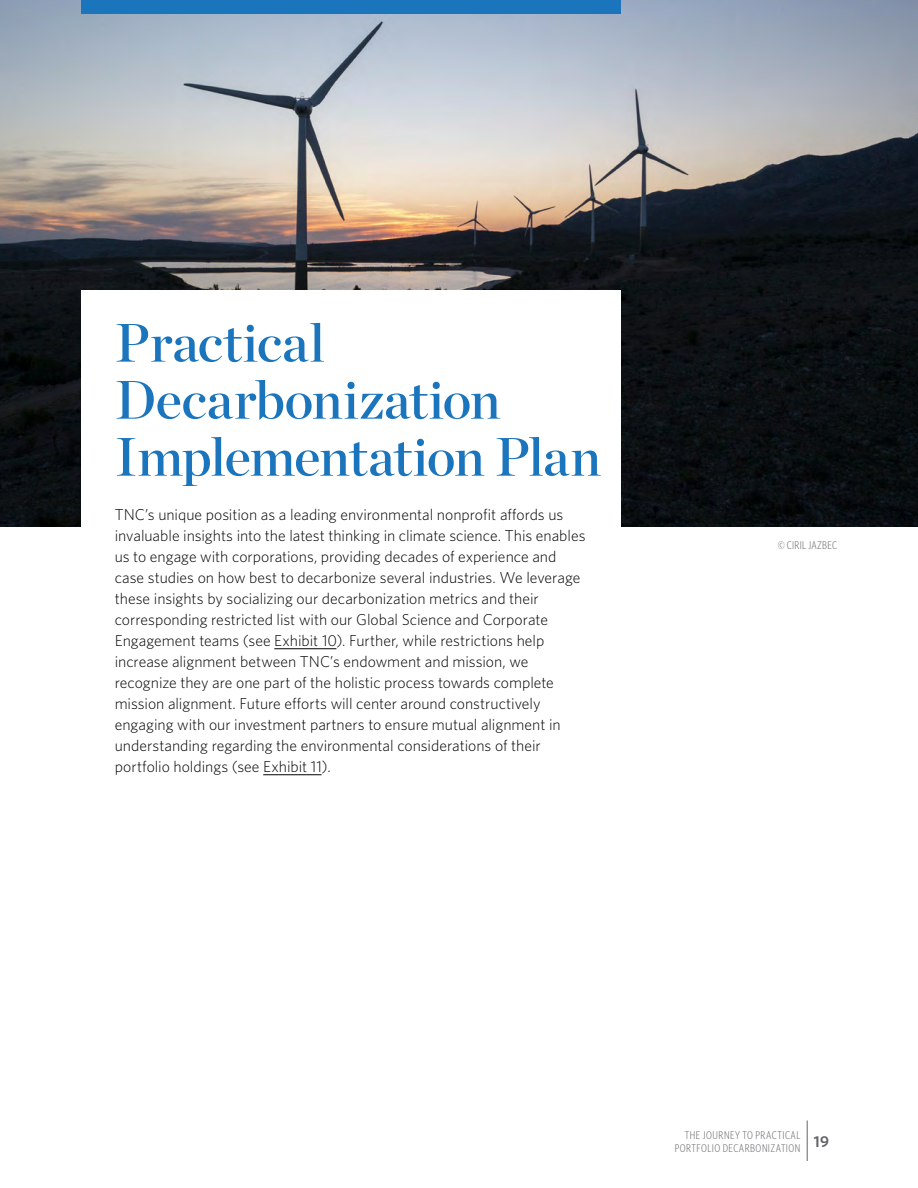
<style>
.page{position:relative;width:918px;height:1188px;background:#fff}
.page>*{position:absolute;margin:0;border:0;box-sizing:border-box;transform-origin:0 0}
.Header_A{font:54px/57px "Chronicle Display Semi";letter-spacing:-.01em;color:#1b75bc}
.Text{font:300 15.75px/21px "Whitney";color:#000}
.Photo_credits{font:300 11.25px/13.5px "Whitney Condensed";letter-spacing:.04em;color:#626466}
</style>
<div class="page">
<img style="left:0;top:0;width:918px;height:526px">
<hr style="left:807px;top:1120px;width:1px;height:41px;background:#626466">
<div style="left:81px;top:290px;width:540px;height:804px;background:#fff"></div>
<hr style="left:274px;top:648px;width:62px;height:1px;background:#000">
<hr style="left:263px;top:774px;width:59px;height:1px;background:#000">
<div style="left:81px;top:0;width:540px;height:14px;background:#1b75bc"></div>
<p class="Header_A" style="left:115px;top:310px;width:488px">Practical<br>Decarbonization<br>Implementation Plan</p>
<p class="Text" style="left:115px;top:503px;width:472px">TNC’s unique position as a leading environmental nonprofit affords us invaluable insights into the latest thinking in climate science. This enables us to engage with corporations, providing decades of experience and case studies on how best to decarbonize several industries. We leverage these insights by socializing our decarbonization metrics and their corresponding restricted list with our Global Science and Corporate Engagement teams (see Exhibit 10). Further, while restrictions help increase alignment between TNC’s endowment and mission, we recognize they are one part of the holistic process towards complete mission alignment. Future efforts will center around constructively engaging with our investment partners to ensure mutual alignment in understanding regarding the environmental considerations of their portfolio holdings (see Exhibit 11).</p>
<p class="Photo_credits" style="left:778px;top:538px;width:61px">© CIRIL JAZBEC</p>
<p class="Photo_credits" style="left:675px;top:1128px;width:156px;text-indent:10px">THE JOURNEY TO PRACTICAL<br>PORTFOLIO DECARBONIZATION <sup>19</sup></p>
</div>
